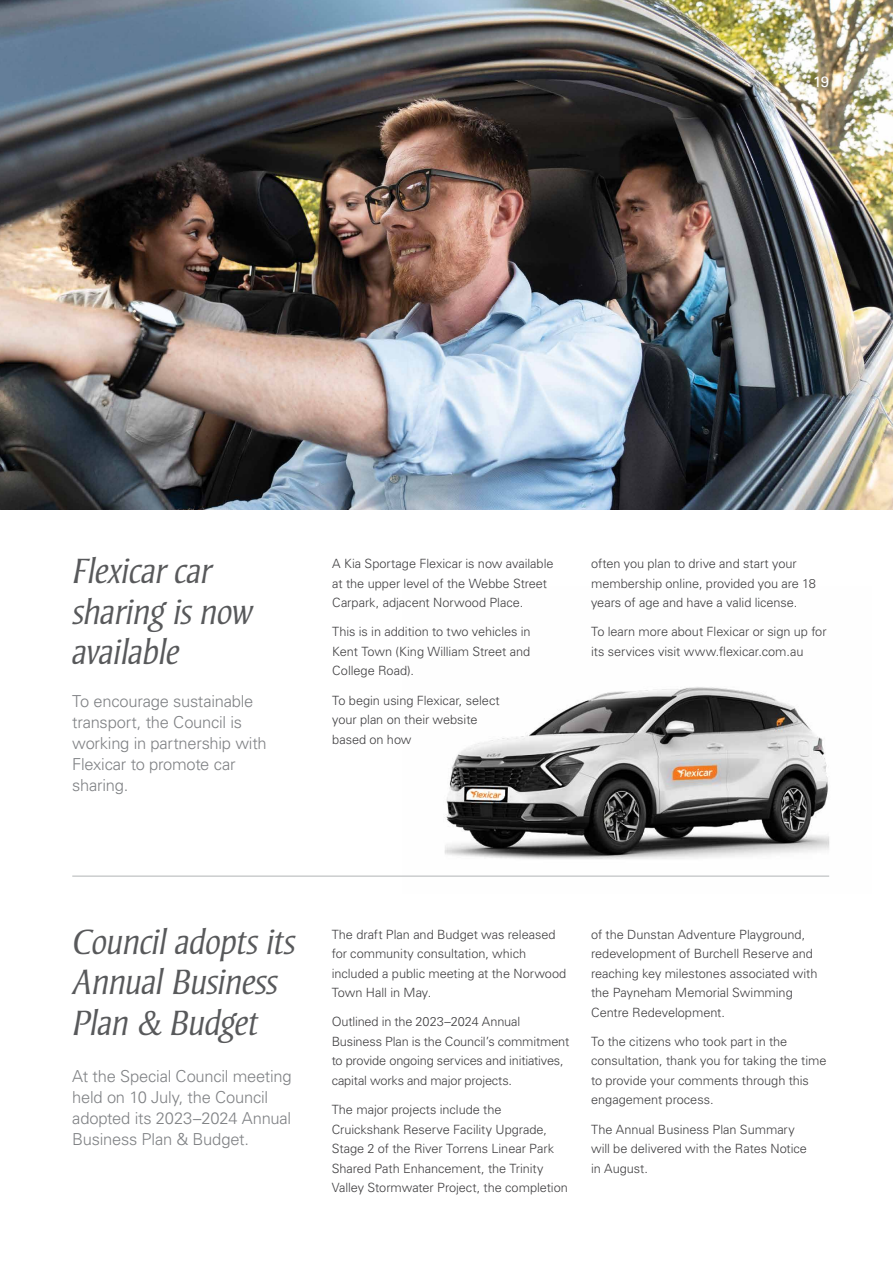
<style>
.page{position:relative;width:893px;height:1263px;background:#fff}
.page>*{position:absolute;margin:0;border:0;box-sizing:border-box;transform-origin:0 0}
.t1{font:italic 300 36px/40.5px "Strayhorn MT Pro";letter-spacing:-.025em;color:#58595b}
.t2{font:300 16.5px/21px "Univers LT Pro 45";letter-spacing:-.015em;color:#808285}
.t3{font:15px "Univers LT Pro 55 Roman";color:#fff}
.t4{font:300 12.75px/19.5px "Univers LT Pro 45";letter-spacing:-.005em;color:#414042}
</style>
<div class="page">
<img style="left:403px;top:687px;width:427px;height:190px">
<img style="left:0;top:0;width:893px;height:510px">
<hr style="left:72px;top:876px;width:757px;height:1px;background:#b1b4b6">
<p class="t3" style="left:813px;top:71px;width:18px">19</p>
<h1 class="t1" style="left:72px;top:550px;width:182px">Flexicar car sharing is now available</h1>
<p class="t4" style="left:332px;top:553px;width:223px">A Kia Sportage Flexicar is now available at the upper level of the Webbe Street<br>Carpark, adjacent Norwood Place.</p>
<p class="t4" style="left:332px;top:622px;width:200px;text-align:justify">This is in addition to two vehicles in Kent Town (King William Street and College Road).</p>
<p class="t4" style="left:332px;top:690px;width:169px">To begin using Flexicar, select your plan on their website based on how</p>
<p class="t2" style="left:72px;top:690px;width:196px">To encourage sustainable transport, the Council is working in partnership with<br>Flexicar to promote car sharing.</p>
<p class="t4" style="left:591px;top:553px;width:226px">often you plan to drive and start your membership online, provided you are 18 years of age and have a valid license.</p>
<p class="t4" style="left:591px;top:622px;width:237px">To learn more about Flexicar or sign up for its services visit www.flexicar.com.au</p>
<h1 class="t1" style="left:72px;top:921px;width:225px">Council adopts its<br>Annual Business<br>Plan &amp; Budget</h1>
<p class="t4" style="left:332px;top:924px;width:236px">The draft Plan and Budget was released for community consultation, which included a public meeting at the Norwood<br>Town Hall in May.</p>
<p class="t4" style="left:332px;top:1012px;width:239px">Outlined in the 2023–2024 Annual Business Plan is the Council’s commitment to provide ongoing services and initiatives, capital works and major projects.</p>
<p class="t4" style="left:332px;top:1099px;width:238px">The major projects include the Cruickshank Reserve Facility Upgrade, Stage 2 of the River Torrens Linear Park Shared Path Enhancement, the Trinity Valley Stormwater Project, the completion</p>
<p class="t2" style="left:72px;top:1065px;width:221px">At the Special Council meeting held on 10 July, the Council adopted its 2023–2024 Annual<br>Business Plan &amp; Budget.</p>
<p class="t4" style="left:591px;top:924px;width:228px">of the Dunstan Adventure Playground, redevelopment of Burchell Reserve and reaching key milestones associated with the Payneham Memorial Swimming Centre Redevelopment.</p>
<p class="t4" style="left:591px;top:1031px;width:237px">To the citizens who took part in the consultation, thank you for taking the time to provide your comments through this engagement process.</p>
<p class="t4" style="left:591px;top:1119px;width:217px">The Annual Business Plan Summary will be delivered with the Rates Notice in August.</p>
</div>
